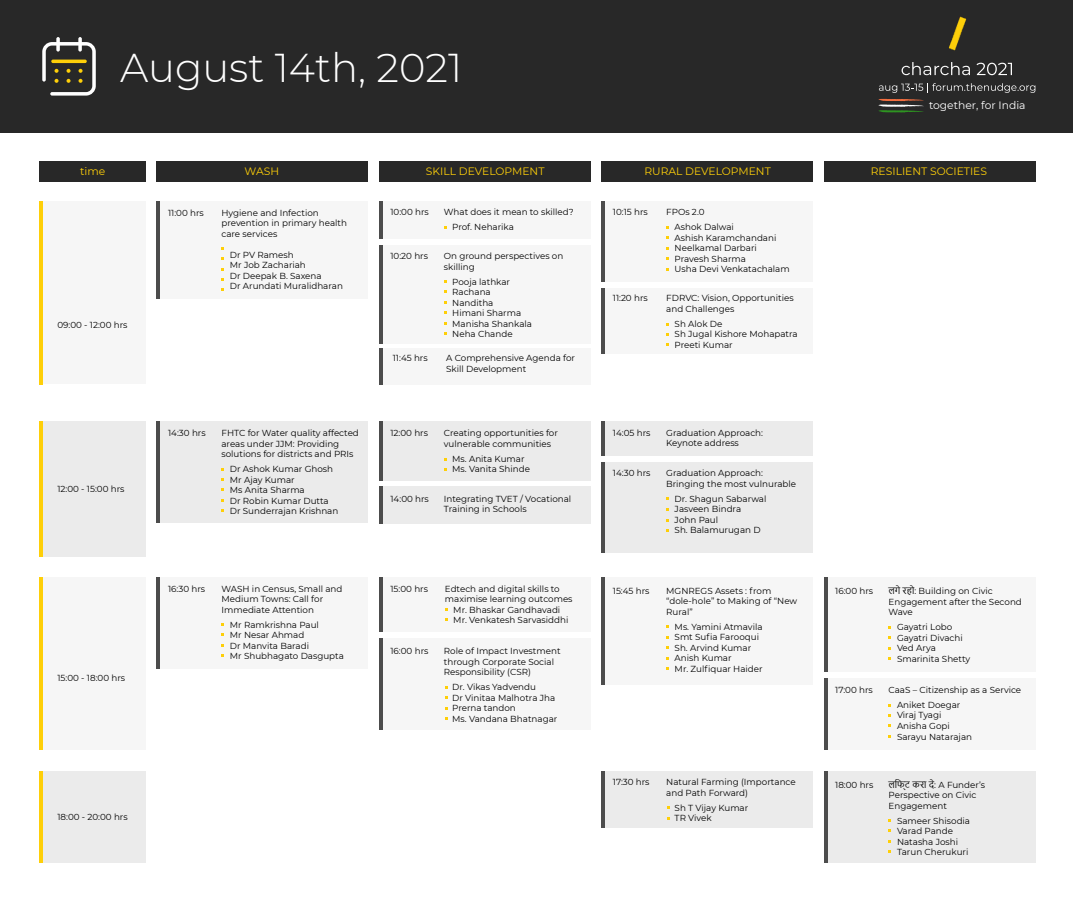
<style>
.page{position:relative;width:1073px;height:909px;background:#fff}
.page>*{position:absolute;margin:0;border:0;box-sizing:border-box;transform-origin:0 0}
.t1{font:300 40.07px "Montserrat";color:#fff}
.t2{font:10.76px "Montserrat";color:#fecf09}
.t3{font:10.76px "Montserrat";color:#fff}
.t4{font:8.75px/10.5px "Montserrat";color:#000}
.t5{font:8.75px "Nirmala UI";color:#000}
.s1{font-family:"Nirmala UI"}
.s2{font-family:"Montserrat"}
</style>
<div class="page">
<div style="left:0;top:0;width:1072px;height:133px;background:#282828"></div>
<svg style="left:901px;top:62px;width:68px;height:13px"></svg>
<svg style="left:976px;top:63px;width:35px;height:12px"></svg>
<svg style="left:879px;top:83px;width:155px;height:10px"></svg>
<img style="left:949px;top:17px;width:18px;height:34px">
<svg style="left:878px;top:99px;width:45px;height:14px"></svg>
<svg style="left:78px;top:37px;width:4px;height:15px"></svg>
<svg style="left:56px;top:37px;width:4px;height:15px"></svg>
<svg style="left:42px;top:42px;width:54px;height:53px"></svg>
<div style="left:379px;top:161px;width:211px;height:20px;background:#282828"></div>
<div style="left:601px;top:161px;width:211px;height:20px;background:#282828"></div>
<div style="left:39px;top:161px;width:107px;height:20px;background:#282828"></div>
<div style="left:39px;top:421px;width:107px;height:135px;background:#ebebeb"></div>
<div style="left:39px;top:201px;width:107px;height:183px;background:#f6f6f6"></div>
<div style="left:39px;top:577px;width:107px;height:172px;background:#f6f6f6"></div>
<div style="left:39px;top:770px;width:107px;height:92px;background:#ebebeb"></div>
<hr style="left:39px;top:421px;width:4px;height:135px;background:#fecf09">
<hr style="left:39px;top:201px;width:4px;height:183px;background:#fecf09">
<hr style="left:39px;top:577px;width:4px;height:172px;background:#fecf09">
<hr style="left:39px;top:770px;width:4px;height:92px;background:#fecf09">
<div style="left:157px;top:161px;width:211px;height:20px;background:#282828"></div>
<div style="left:823px;top:161px;width:211px;height:20px;background:#282828"></div>
<div style="left:157px;top:201px;width:211px;height:98px;background:#f6f6f6"></div>
<hr style="left:157px;top:201px;width:3px;height:98px;background:#4c4c4c">
<div style="left:157px;top:421px;width:211px;height:101px;background:#ebebeb"></div>
<hr style="left:157px;top:421px;width:3px;height:101px;background:#4c4c4c">
<div style="left:157px;top:577px;width:211px;height:92px;background:#f6f6f6"></div>
<hr style="left:157px;top:577px;width:3px;height:92px;background:#4c4c4c">
<div style="left:379px;top:201px;width:211px;height:38px;background:#f6f6f6"></div>
<hr style="left:379px;top:201px;width:3px;height:38px;background:#4c4c4c">
<div style="left:379px;top:245px;width:211px;height:98px;background:#f6f6f6"></div>
<hr style="left:379px;top:245px;width:3px;height:98px;background:#4c4c4c">
<div style="left:379px;top:347px;width:211px;height:37px;background:#f6f6f6"></div>
<hr style="left:379px;top:347px;width:3px;height:37px;background:#4c4c4c">
<div style="left:379px;top:421px;width:211px;height:59px;background:#ebebeb"></div>
<hr style="left:379px;top:421px;width:3px;height:59px;background:#4c4c4c">
<div style="left:379px;top:486px;width:211px;height:38px;background:#ebebeb"></div>
<hr style="left:379px;top:486px;width:3px;height:38px;background:#4c4c4c">
<div style="left:379px;top:577px;width:211px;height:54px;background:#f6f6f6"></div>
<hr style="left:379px;top:577px;width:3px;height:54px;background:#4c4c4c">
<div style="left:379px;top:638px;width:211px;height:91px;background:#f6f6f6"></div>
<hr style="left:379px;top:638px;width:3px;height:91px;background:#4c4c4c">
<div style="left:601px;top:201px;width:211px;height:81px;background:#f6f6f6"></div>
<hr style="left:601px;top:201px;width:3px;height:81px;background:#4c4c4c">
<div style="left:601px;top:288px;width:211px;height:65px;background:#f6f6f6"></div>
<hr style="left:601px;top:288px;width:3px;height:65px;background:#4c4c4c">
<div style="left:601px;top:421px;width:211px;height:34px;background:#ebebeb"></div>
<hr style="left:601px;top:421px;width:3px;height:34px;background:#4c4c4c">
<div style="left:601px;top:461px;width:211px;height:91px;background:#ebebeb"></div>
<hr style="left:601px;top:461px;width:3px;height:91px;background:#4c4c4c">
<div style="left:601px;top:577px;width:211px;height:107px;background:#f6f6f6"></div>
<hr style="left:601px;top:577px;width:3px;height:107px;background:#4c4c4c">
<div style="left:601px;top:770px;width:211px;height:57px;background:#ebebeb"></div>
<hr style="left:601px;top:770px;width:3px;height:57px;background:#4c4c4c">
<div style="left:823px;top:577px;width:211px;height:94px;background:#f6f6f6"></div>
<svg style="left:824px;top:577px;width:3px;height:94px"></svg>
<div style="left:823px;top:678px;width:211px;height:71px;background:#f6f6f6"></div>
<svg style="left:824px;top:678px;width:3px;height:71px"></svg>
<div style="left:823px;top:770px;width:211px;height:92px;background:#ebebeb"></div>
<svg style="left:823px;top:770px;width:4px;height:92px"></svg>
<h1 class="t1" style="left:120px;top:43px;width:343px">August 14th, 2021</h1>
<p class="t3" style="left:928px;top:98px;width:98px">together, for India</p>
<p class="t2" style="left:80px;top:164px;width:27px">time</p>
<p class="t2" style="left:426px;top:164px;width:120px">SKILL DEVELOPMENT</p>
<p class="t2" style="left:644px;top:164px;width:128px">RURAL DEVELOPMENT</p>
<p class="t2" style="left:244px;top:164px;width:36px">WASH</p>
<p class="t2" style="left:870px;top:164px;width:118px">RESILIENT SOCIETIES</p>
<p class="t4" style="left:221px;top:207px;width:127px">Hygiene and Infection prevention in primary health care services</p>
<p class="t4" style="left:230px;top:249px;width:115px">Dr PV Ramesh<br>Mr Job Zachariah<br>Dr Deepak B. Saxena<br>Dr Arundati Muralidharan</p>
<p class="t4" style="left:390px;top:206px;width:40px">10:00 hrs</p>
<p class="t4" style="left:452px;top:204px;width:123px;line-height:14.9px;text-indent:-8px">What does it mean to skilled?<br>Prof. Neharika</p>
<p class="t4" style="left:612px;top:207px;width:36px">10:15 hrs</p>
<p class="t4" style="left:674px;top:204px;width:61px;line-height:14.9px;text-indent:-8px">FPOs 2.0<br>Ashok Dalwai</p>
<p class="t4" style="left:674px;top:232px;width:117px">Ashish Karamchandani<br>Neelkamal Darbari<br>Pravesh Sharma<br>Usha Devi Venkatachalam</p>
<p class="t4" style="left:168px;top:207px;width:37px">11:00 hrs</p>
<p class="t4" style="left:390px;top:251px;width:39px">10:20 hrs</p>
<p class="t4" style="left:443px;top:251px;width:121px">On ground perspectives on skilling</p>
<p class="t4" style="left:452px;top:276px;width:81px">Pooja lathkar<br>Rachana<br>Nanditha<br>Himani Sharma<br>Manisha Shankala<br>Neha Chande</p>
<p class="t4" style="left:612px;top:293px;width:36px">11:20 hrs</p>
<p class="t4" style="left:666px;top:293px;width:129px">FDRVC: Vision, Opportunities and Challenges</p>
<p class="t4" style="left:674px;top:318px;width:124px">Sh Alok De<br>Sh Jugal Kishore Mohapatra<br>Preeti Kumar</p>
<p class="t4" style="left:57px;top:319px;width:72px">09:00 - 12:00 hrs</p>
<p class="t4" style="left:57px;top:483px;width:69px">12:00 - 15:00 hrs</p>
<p class="t4" style="left:57px;top:672px;width:69px">15:00 - 18:00 hrs</p>
<p class="t4" style="left:57px;top:810px;width:72px">18:00 - 20:00 hrs</p>
<p class="t4" style="left:168px;top:427px;width:39px">14:30 hrs</p>
<p class="t4" style="left:221px;top:427px;width:139px">FHTC for Water quality affected areas under JJM: Providing solutions for districts and PRIs</p>
<p class="t4" style="left:230px;top:463px;width:110px">Dr Ashok Kumar Ghosh<br>Mr Ajay Kumar<br>Ms Anita Sharma<br>Dr Robin Kumar Dutta<br>Dr Sunderrajan Krishnan</p>
<p class="t4" style="left:168px;top:583px;width:39px">16:30 hrs</p>
<p class="t4" style="left:221px;top:583px;width:122px">WASH in Census, Small and<br>Medium Towns: Call for<br>Immediate Attention</p>
<p class="t4" style="left:230px;top:618px;width:115px">Mr Ramkrishna Paul<br>Mr Nesar Ahmad<br>Dr Manvita Baradi<br>Mr Shubhagato Dasgupta</p>
<p class="t4" style="left:392px;top:353px;width:36px">11:45 hrs</p>
<p class="t4" style="left:446px;top:353px;width:130px">A Comprehensive Agenda for<br>Skill Development</p>
<p class="t4" style="left:390px;top:427px;width:39px">12:00 hrs</p>
<p class="t4" style="left:390px;top:493px;width:40px">14:00 hrs</p>
<p class="t4" style="left:443px;top:427px;width:115px">Creating opportunities for vulnerable communities</p>
<p class="t4" style="left:452px;top:453px;width:79px">Ms. Anita Kumar<br>Ms. Vanita Shinde</p>
<p class="t4" style="left:443px;top:493px;width:129px">Integrating TVET / Vocational<br>Training in Schools</p>
<p class="t4" style="left:390px;top:583px;width:39px">15:00 hrs</p>
<p class="t4" style="left:390px;top:645px;width:39px">16:00 hrs</p>
<p class="t4" style="left:445px;top:583px;width:116px">Edtech and digital skills to</p>
<p class="t4" style="left:445px;top:593px;width:129px">maximise learning outcomes</p>
<p class="t4" style="left:453px;top:604px;width:108px">Mr. Bhaskar Gandhavadi</p>
<p class="t4" style="left:453px;top:614px;width:116px">Mr. Venkatesh Sarvasiddhi</p>
<p class="t4" style="left:443px;top:645px;width:118px">Role of Impact Investment through Corporate Social<br>Responsibility (CSR)</p>
<p class="t4" style="left:452px;top:681px;width:106px">Dr. Vikas Yadvendu<br>Dr Vinitaa Malhotra Jha<br>Prerna tandon<br>Ms. Vandana Bhatnagar</p>
<p class="t4" style="left:612px;top:427px;width:39px">14:05 hrs</p>
<p class="t4" style="left:666px;top:427px;width:98px">Graduation Approach:<br>Keynote address</p>
<p class="t4" style="left:612px;top:468px;width:39px">14:30 hrs</p>
<p class="t4" style="left:666px;top:468px;width:131px">Graduation Approach:<br>Bringing the most vulnurable</p>
<p class="t4" style="left:674px;top:493px;width:93px">Dr. Shagun Sabarwal<br>Jasveen Bindra<br>John Paul<br>Sh. Balamurugan D</p>
<p class="t4" style="left:612px;top:585px;width:38px">15:45 hrs</p>
<p class="t4" style="left:666px;top:585px;width:132px">MGNREGS Assets : from “dole-hole” to Making of “New<br>Rural”</p>
<p class="t4" style="left:674px;top:621px;width:89px">Ms. Yamini Atmavila<br>Smt Sufia Farooqui<br>Sh. Arvind Kumar<br>Anish Kumar<br>Mr. Zulfiquar Haider</p>
<p class="t4" style="left:835px;top:585px;width:39px">16:00 hrs</p>
<p class="t4" style="left:888px;top:585px;width:135px"><span class="s1">लगेरहो</span>: Building on Civic<br>Engagement after the Second<br>Wave</p>
<p class="t4" style="left:896px;top:621px;width:75px">Gayatri Lobo<br>Gayatri Divachi<br>Ved Arya<br>Smarinita Shetty</p>
<p class="t4" style="left:835px;top:684px;width:39px">17:00 hrs</p>
<p class="t4" style="left:896px;top:682px;width:126px;line-height:14.9px;text-indent:-8px">CaaS – Citizenship as a Service<br>Aniket Doegar</p>
<p class="t4" style="left:896px;top:709px;width:77px">Viraj Tyagi<br>Anisha Gopi<br>Sarayu Natarajan</p>
<p class="t4" style="left:612px;top:776px;width:38px">17:30 hrs</p>
<p class="t4" style="left:666px;top:776px;width:131px">Natural Farming (Importance and Path Forward)</p>
<p class="t4" style="left:674px;top:801px;width:75px">Sh T Vijay Kumar<br>TR Vivek</p>
<p class="t4" style="left:835px;top:778px;width:40px">18:00 hrs</p>
<p class="t5" style="left:888px;top:780px;width:98px">लिफ्ट करा दे<span class="s2">: A Funder’s</span></p>
<p class="t4" style="left:888px;top:789px;width:89px">Perspective on Civic<br>Engagement</p>
<p class="t4" style="left:896px;top:814px;width:75px">Sameer Shisodia<br>Varad Pande<br>Natasha Joshi<br>Tarun Cherukuri</p>
</div>
